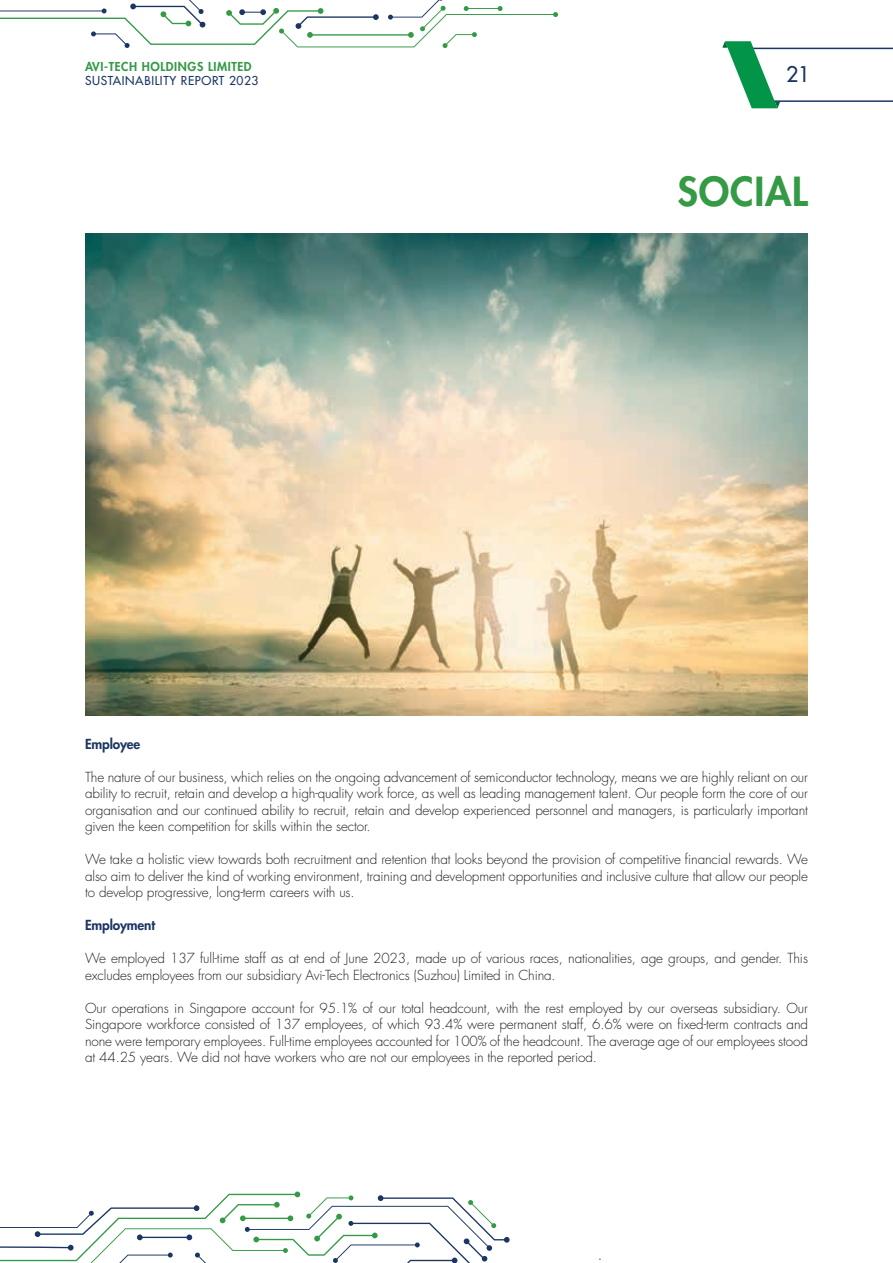
<style>
.page{position:relative;width:893px;height:1263px;background:#fff}
.page>*{position:absolute;margin:0;border:0;box-sizing:border-box;transform-origin:0 0}
.t1{font:800 39px "Futura Std";letter-spacing:.02em;color:#349a46}
.t2{font:500 21px "Futura Std";color:#193460}
.t3{font:300 13.5px/16.5px "Futura Std";letter-spacing:-.01em;color:#231f20;text-align:justify}
.t4{font:800 13.5px "Futura Std";letter-spacing:-.01em;color:#1b3664}
.t5{font:500 12px "Futura Std";letter-spacing:.05em;color:#1b3664}
.t6{font:800 12px "Futura Std";letter-spacing:.05em;color:#349a46}
</style>
<div class="page">
<img style="left:85px;top:234px;width:723px;height:482px">
<svg style="left:0;top:0;width:558px;height:48px"></svg>
<svg style="left:0;top:1191px;width:510px;height:72px"></svg>
<svg style="left:722px;top:41px;width:171px;height:67px"></svg>
<p class="t6" style="left:85px;top:59px;width:168px">AVI-TECH HOLDINGS LIMITED</p>
<p class="t5" style="left:85px;top:73px;width:175px">SUSTAINABILITY REPORT 2023</p>
<h2 class="t2" style="left:786px;top:61px;width:26px">21</h2>
<h1 class="t1" style="left:678px;top:166px;width:132px">SOCIAL</h1>
<p class="t4" style="left:85px;top:735px;width:57px">Employee</p>
<p class="t3" style="left:85px;top:769px;width:724px">The nature of our business, which relies on the ongoing advancement of semiconductor technology, means we are highly reliant on our ability to recruit, retain and develop a high-quality work force, as well as leading management talent. Our people form the core of our organisation and our continued ability to recruit, retain and develop experienced personnel and managers, is particularly important given the keen competition for skills within the sector.</p>
<p class="t3" style="left:85px;top:852px;width:724px">We take a holistic view towards both recruitment and retention that looks beyond the provision of competitive financial rewards. We also aim to deliver the kind of working environment, training and development opportunities and inclusive culture that allow our people to develop progressive, long-term careers with us.</p>
<p class="t4" style="left:85px;top:917px;width:72px">Employment</p>
<p class="t3" style="left:85px;top:950px;width:724px">We employed 137 full-time staff as at end of June 2023, made up of various races, nationalities, age groups, and gender. This excludes employees from our subsidiary Avi-Tech Electronics (Suzhou) Limited in China.</p>
<p class="t3" style="left:85px;top:1000px;width:724px">Our operations in Singapore account for 95.1% of our total headcount, with the rest employed by our overseas subsidiary. Our Singapore workforce consisted of 137 employees, of which 93.4% were permanent staff, 6.6% were on fixed-term contracts and none were temporary employees. Full-time employees accounted for 100% of the headcount. The average age of our employees stood at 44.25 years. We did not have workers who are not our employees in the reported period.</p>
</div>
